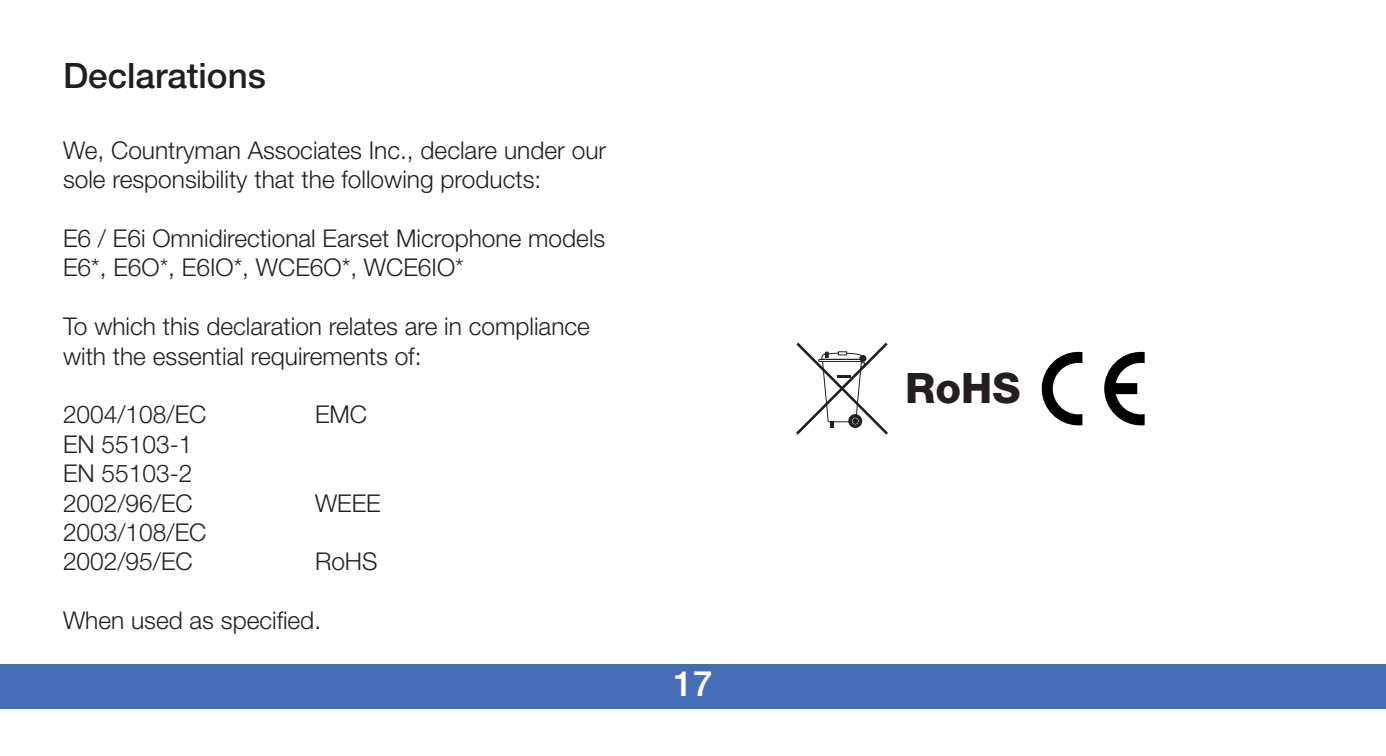
<style>
.page{position:relative;width:1386px;height:756px;background:#fff}
.page>*{position:absolute;margin:0;border:0;box-sizing:border-box;transform-origin:0 0}
.t1{font:800 42px "Helvetica Neue LT Pro";color:#231f20}
.t2{font:500 35px "Helvetica Neue LT Pro";color:#231f20}
.t3{font:500 35px "Helvetica Neue LT Pro";color:#fff}
.t4{font:300 24.5px/29.4px "Helvetica Neue LT Pro";color:#231f20}
</style>
<div class="page">
<div style="left:0;top:665px;width:1386px;height:44px;background:#456eb6"></div>
<svg style="left:796px;top:342px;width:92px;height:93px"></svg>
<svg style="left:1104px;top:352px;width:41px;height:73px"></svg>
<svg style="left:1042px;top:352px;width:40px;height:73px"></svg>
<p class="t2" style="left:63px;top:55px;width:204px">Declarations</p>
<p class="t4" style="left:63px;top:135px;width:545px">We, Countryman Associates Inc., declare under our sole responsibility that the following products:</p>
<p class="t4" style="left:63px;top:223px;width:544px">E6 / E6i Omnidirectional Earset Microphone models<br>E6*, E6O*, E6IO*, WCE6O*, WCE6IO*</p>
<p class="t4" style="left:63px;top:311px;width:528px">To which this declaration relates are in compliance with the essential requirements of:</p>
<p class="t4" style="left:63px;top:399px;width:145px">2004/108/EC</p>
<p class="t4" style="left:315px;top:399px;width:54px">EMC</p>
<p class="t4" style="left:63px;top:429px;width:131px">EN 55103-1<br>EN 55103-2</p>
<p class="t4" style="left:63px;top:488px;width:131px">2002/96/EC</p>
<p class="t4" style="left:315px;top:488px;width:67px">WEEE</p>
<p class="t4" style="left:63px;top:517px;width:145px">2003/108/EC</p>
<p class="t4" style="left:63px;top:546px;width:131px">2002/95/EC</p>
<p class="t4" style="left:315px;top:546px;width:64px">RoHS</p>
<p class="t4" style="left:63px;top:605px;width:260px">When used as specified.</p>
<h2 class="t3" style="left:674px;top:663px;width:40px">17</h2>
<p class="t1" style="left:905px;top:363px;width:117px">RoHS</p>
</div>
